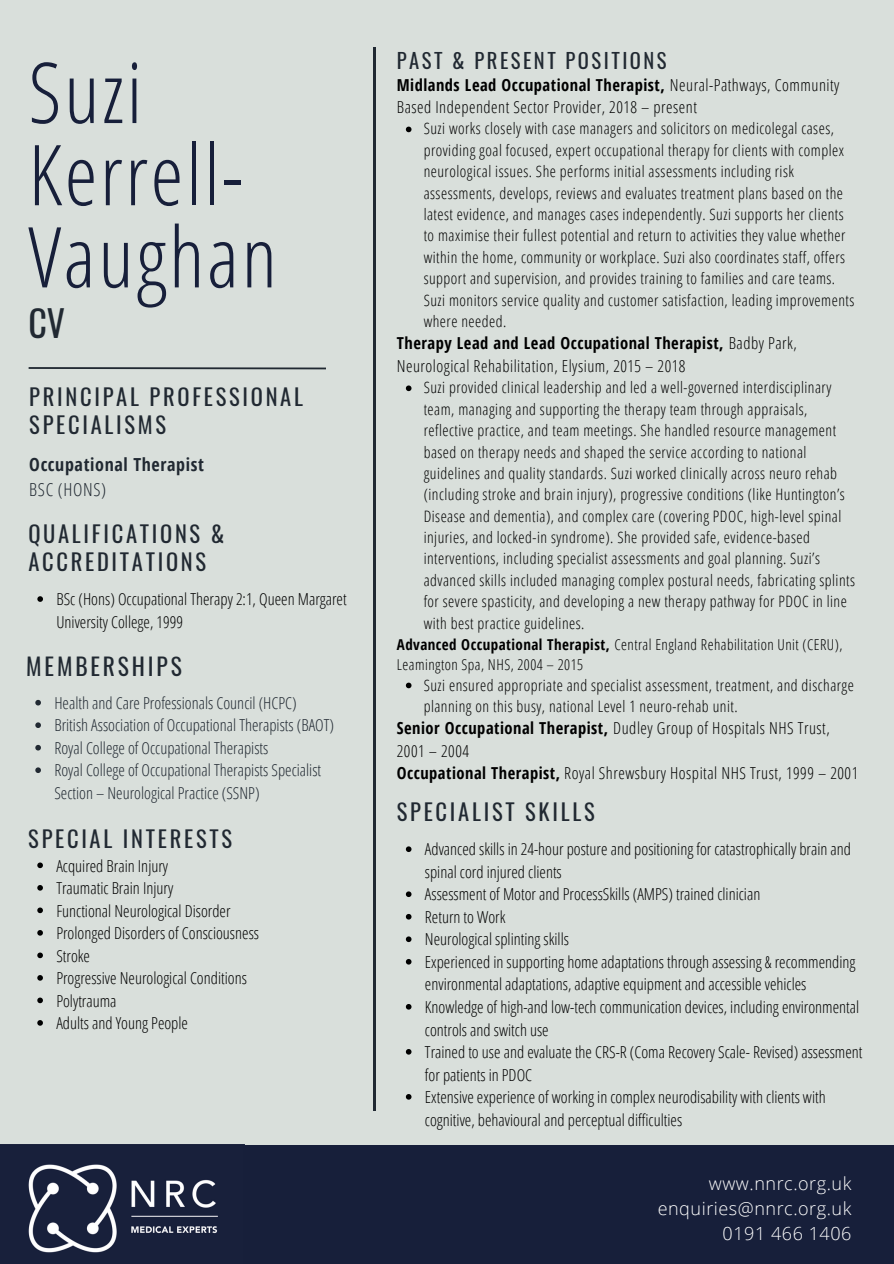
<style>
.page{position:relative;width:894px;height:1264px;background:#fff}
.page>*{position:absolute;margin:0;border:0;box-sizing:border-box;transform-origin:0 0}
.t1{font:300 84px/82.2px "Open Sans Condensed";letter-spacing:.03em;color:#171f3a}
.t2{font:36px "Oswald";color:#212932}
.t3{font:23.4px "Oswald";letter-spacing:.12em;color:#212932}
.t4{font:22.5px/27.5px "Oswald";letter-spacing:.12em;color:#212932}
.t5{font:20.55px "Oswald";letter-spacing:.12em;color:#212932}
.t6{font:300 18px/25px "Open Sans";letter-spacing:.03em;color:#fff;text-align:right}
.t7{font:700 18px/24.8px "Open Sans Condensed";letter-spacing:.035em;color:#212932}
.t8{font:300 16.5px/22.5px "Open Sans Condensed";color:#000}
.t9{font:300 16.5px/22.5px "Open Sans Condensed";letter-spacing:.03em;color:#000}
.t10{font:300 16.5px/22.5px "Open Sans Condensed";color:#212932}
.t11{font:300 15.75px/21.3px "Open Sans Condensed";letter-spacing:.03em;color:#000}
.t12{font:300 15px/20.2px "Open Sans Condensed";letter-spacing:.03em;color:#000}
.s1{font-weight:300}
.s2{font-weight:700}
</style>
<div class="page">
<div style="left:0;top:0;width:893px;height:1263px;background:#d9dfdb"></div>
<hr style="left:373px;top:47px;width:2px;height:1063px;background:#212932">
<svg style="left:28px;top:367px;width:298px;height:2px"></svg>
<div style="left:0;top:1144px;width:893px;height:119px;background:#171f3a"></div>
<img style="left:28px;top:1164px;width:190px;height:89px">
<svg style="left:37px;top:596px;width:6px;height:6px"></svg>
<svg style="left:35px;top:700px;width:6px;height:5px"></svg>
<svg style="left:35px;top:722px;width:6px;height:6px"></svg>
<svg style="left:35px;top:745px;width:6px;height:5px"></svg>
<svg style="left:35px;top:767px;width:6px;height:6px"></svg>
<svg style="left:406px;top:127px;width:5px;height:5px"></svg>
<svg style="left:406px;top:385px;width:5px;height:6px"></svg>
<svg style="left:406px;top:682px;width:5px;height:6px"></svg>
<svg style="left:37px;top:862px;width:6px;height:6px"></svg>
<svg style="left:37px;top:885px;width:6px;height:5px"></svg>
<svg style="left:37px;top:907px;width:6px;height:6px"></svg>
<svg style="left:37px;top:930px;width:6px;height:5px"></svg>
<svg style="left:37px;top:952px;width:6px;height:6px"></svg>
<svg style="left:37px;top:975px;width:6px;height:5px"></svg>
<svg style="left:37px;top:997px;width:6px;height:6px"></svg>
<svg style="left:37px;top:1020px;width:6px;height:5px"></svg>
<svg style="left:406px;top:846px;width:5px;height:6px"></svg>
<svg style="left:406px;top:891px;width:5px;height:6px"></svg>
<svg style="left:406px;top:914px;width:5px;height:5px"></svg>
<svg style="left:406px;top:936px;width:5px;height:6px"></svg>
<svg style="left:406px;top:959px;width:5px;height:5px"></svg>
<svg style="left:406px;top:1004px;width:5px;height:5px"></svg>
<svg style="left:406px;top:1049px;width:5px;height:5px"></svg>
<svg style="left:406px;top:1094px;width:5px;height:5px"></svg>
<h2 class="t1" style="left:28px;top:49px;width:250px">Suzi<br>Kerrell-<br>Vaughan</h2>
<h3 class="t2" style="left:28px;top:295px;width:38px">CV</h3>
<p class="t4" style="left:29px;top:382px;width:275px">PRINCIPAL PROFESSIONAL<br>SPECIALISMS</p>
<h3 class="t7" style="left:29px;top:451px;width:176px">Occupational Therapist<br><span class="s1">BSC (HONS)</span></h3>
<h4 class="t4" style="left:28px;top:519px;width:198px">QUALIFICATIONS &amp;<br>ACCREDITATIONS</h4>
<h3 class="t8" style="left:56px;top:587px;width:292px">BSc (Hons) Occupational Therapy 2:1, Queen Margaret<br>University College, 1999</h3>
<p class="t3" style="left:26px;top:648px;width:157px">MEMBERSHIPS</p>
<p class="t10" style="left:54px;top:691px;width:244px">Health and Care Professionals Council (HCPC)</p>
<p class="t10" style="left:54px;top:713px;width:281px">British Association of Occupational Therapists (BAOT)</p>
<p class="t10" style="left:54px;top:736px;width:215px">Royal College of Occupational Therapists</p>
<p class="t10" style="left:54px;top:758px;width:268px">Royal College of Occupational Therapists Specialist<br>Section – Neurological Practice (SSNP)</p>
<h3 class="t4" style="left:28px;top:823px;width:205px">SPECIAL INTERESTS</h3>
<p class="t8" style="left:56px;top:853px;width:113px">Acquired Brain Injury</p>
<h4 class="t8" style="left:56px;top:876px;width:118px">Traumatic Brain Injury</h4>
<p class="t8" style="left:56px;top:898px;width:176px">Functional Neurological Disorder</p>
<h4 class="t8" style="left:56px;top:921px;width:204px">Prolonged Disorders of Consciousness</h4>
<p class="t8" style="left:56px;top:943px;width:35px">Stroke</p>
<p class="t8" style="left:56px;top:966px;width:192px">Progressive Neurological Conditions</p>
<p class="t8" style="left:56px;top:988px;width:62px">Polytrauma</p>
<h4 class="t8" style="left:56px;top:1011px;width:133px">Adults and Young People</h4>
<p class="t5" style="left:397px;top:44px;width:271px">PAST &amp; PRESENT POSITIONS</p>
<p class="t9" style="left:397px;top:73px;width:444px"><span class="s2">Midlands Lead Occupational Therapist,</span> Neural-Pathways, Community<br>Based Independent Sector Provider, 2018 – present</p>
<p class="t11" style="left:423px;top:118px;width:432px">Suzi works closely with case managers and solicitors on medicolegal cases, providing goal focused, expert occupational therapy for clients with complex neurological issues. She performs initial assessments including risk assessments, develops, reviews and evaluates treatment plans based on the latest evidence, and manages cases independently. Suzi supports her clients to maximise their fullest potential and return to activities they value whether within the home, community or workplace. Suzi also coordinates staff, offers support and supervision, and provides training to families and care teams.<br>Suzi monitors service quality and customer satisfaction, leading improvements where needed.</p>
<p class="t9" style="left:397px;top:332px;width:401px"><span class="s2">Therapy Lead and Lead Occupational Therapist,</span> Badby Park,<br>Neurological Rehabilitation, Elysium, 2015 – 2018</p>
<p class="t11" style="left:423px;top:376px;width:433px">Suzi provided clinical leadership and led a well-governed interdisciplinary team, managing and supporting the therapy team through appraisals, reflective practice, and team meetings. She handled resource management based on therapy needs and shaped the service according to national guidelines and quality standards. Suzi worked clinically across neuro rehab (including stroke and brain injury), progressive conditions (like Huntington’s Disease and dementia), and complex care (covering PDOC, high-level spinal injuries, and locked-in syndrome). She provided safe, evidence-based interventions, including specialist assessments and goal planning. Suzi’s advanced skills included managing complex postural needs, fabricating splints for severe spasticity, and developing a new therapy pathway for PDOC in line with best practice guidelines.</p>
<p class="t12" style="left:397px;top:634px;width:447px"><span class="s2">Advanced Occupational Therapist,</span> Central England Rehabilitation Unit (CERU),<br>Leamington Spa, NHS, 2004 – 2015</p>
<p class="t11" style="left:423px;top:673px;width:431px">Suzi ensured appropriate and specialist assessment, treatment, and discharge planning on this busy, national Level 1 neuro-rehab unit.</p>
<p class="t9" style="left:397px;top:716px;width:463px"><span class="s2">Senior Occupational Therapist,</span> Dudley Group of Hospitals NHS Trust,<br>2001 – 2004<br><span class="s2">Occupational Therapist,</span> Royal Shrewsbury Hospital NHS Trust, 1999 – 2001</p>
<p class="t4" style="left:397px;top:796px;width:199px">SPECIALIST SKILLS</p>
<p class="t8" style="left:425px;top:837px;width:427px">Advanced skills in 24-hour posture and positioning for catastrophically brain and spinal cord injured clients</p>
<p class="t8" style="left:425px;top:882px;width:337px">Assessment of Motor and ProcessSkills (AMPS) trained clinician</p>
<p class="t8" style="left:425px;top:905px;width:82px">Return to Work</p>
<p class="t8" style="left:425px;top:927px;width:145px">Neurological splinting skills</p>
<p class="t8" style="left:425px;top:950px;width:432px">Experienced in supporting home adaptations through assessing &amp; recommending environmental adaptations, adaptive equipment and accessible vehicles</p>
<p class="t8" style="left:425px;top:995px;width:435px">Knowledge of high-and low-tech communication devices, including environmental controls and switch use</p>
<p class="t8" style="left:425px;top:1040px;width:439px">Trained to use and evaluate the CRS-R (Coma Recovery Scale- Revised) assessment for patients in PDOC</p>
<h4 class="t8" style="left:425px;top:1085px;width:402px">Extensive experience of working in complex neurodisability with clients with cognitive, behavioural and perceptual difficulties</h4>
<p class="t6" style="left:657px;top:1170px;width:195px">www.nnrc.org.uk enquiries@nnrc.org.uk<br>0191 466 1406</p>
</div>
